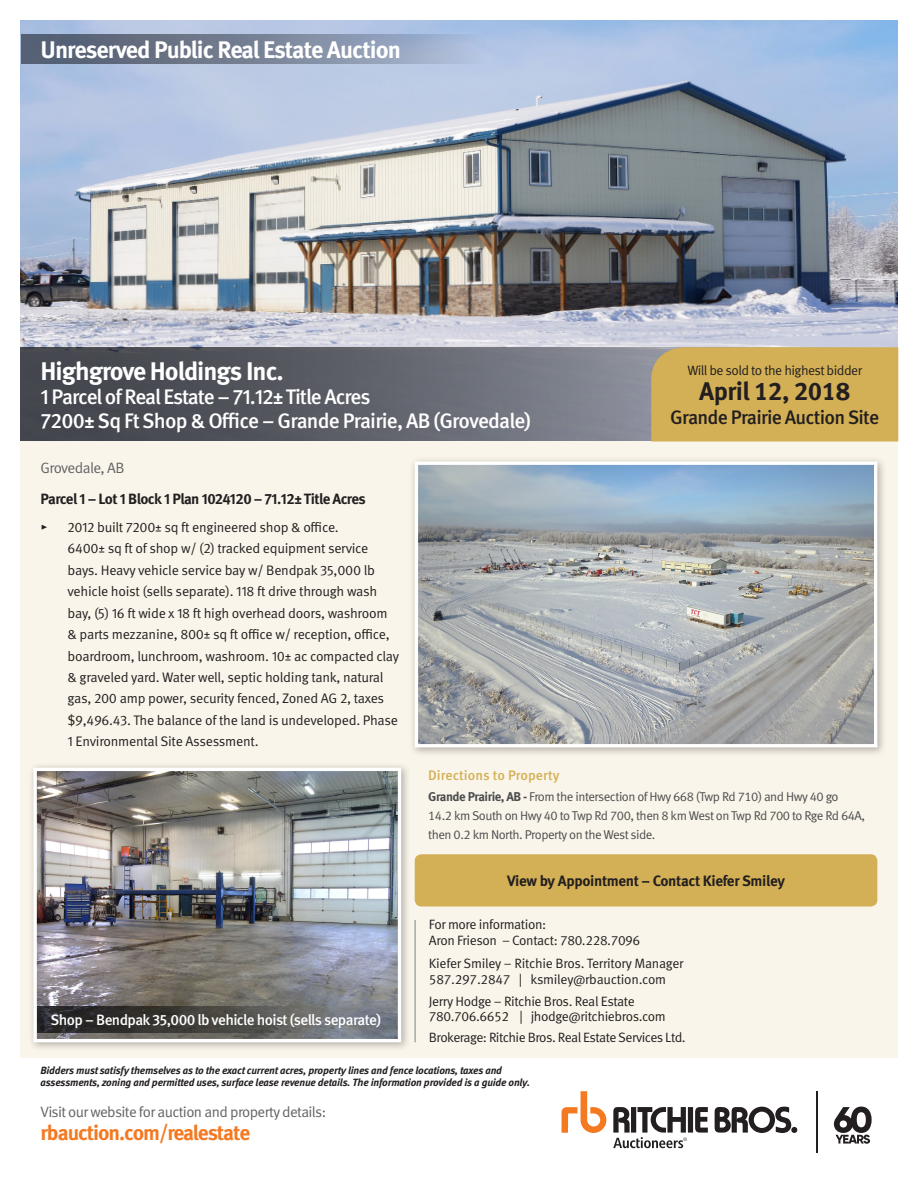
<style>
.page{position:relative;width:918px;height:1188px;background:#fff}
.page>*{position:absolute;margin:0;border:0;box-sizing:border-box;transform-origin:0 0}
.t1{font:700 25.5px "Meta Pro";letter-spacing:-.04em;color:#fff}
.t2{font:700 25.5px "Meta Pro";letter-spacing:-.025em;color:#231f20}
.t3{font:700 24px "Meta Pro";letter-spacing:-.04em;color:#fff}
.t4{font:700 21.15px "Meta Pro";letter-spacing:-.05em;color:#f47921}
.t5{font:500 21px "Meta Pro";letter-spacing:-.05em;color:#fff}
.t6{font:500 19.5px "Meta Pro";letter-spacing:-.04em;color:#231f20}
.t7{font:500 15px "Meta Pro";letter-spacing:-.04em;color:#fff}
.t8{font:700 15px "Meta Pro";letter-spacing:-.025em;color:#231f20}
.t9{font:15px "Meta Pro";letter-spacing:-.04em;color:#636366}
.t10{font:700 14.85px "Meta Pro";letter-spacing:-.04em;color:#231f20}
.t11{font:14.85px "Meta Pro";letter-spacing:-.04em;color:#636366}
.t12{font:13.8px/21.5px "Meta Pro";letter-spacing:-.02em;color:#231f20}
.t13{font:500 13.8px "Meta Pro";color:#d3b055}
.t14{font:13.5px/16.2px "Meta Pro";letter-spacing:-.03em;color:#231f20}
.no_bullet_text{font:12.75px/19px "Meta Pro";letter-spacing:-.04em;color:#4b4c4d}
.t15{font:italic 700 10.5px/12px "Meta Pro";letter-spacing:-.02em;color:#231f20}
.s1{font-weight:700}
</style>
<div class="page">
<img style="left:20px;top:20px;width:878px;height:327px">
<svg style="left:20px;top:347px;width:631px;height:94px;background:#5f626b"></svg>
<div style="left:20px;top:441px;width:878px;height:616px;background:#faf5ea"></div>
<svg style="left:21px;top:34px;width:466px;height:30px;background:#7b879d"></svg>
<hr style="left:415px;top:920px;width:1px;height:122px;background:#808285">
<div style="left:651px;top:347px;width:247px;height:95px;background:#d3b055"></div>
<div style="left:409px;top:456px;width:478px;height:301px;background:#231f20;opacity:.33"></div>
<img style="left:419px;top:466px;width:454px;height:277px">
<div style="left:415px;top:462px;width:462px;height:285px;border:3px solid #fff"></div>
<div style="left:28px;top:762px;width:383px;height:290px;background:#231f20;opacity:.33"></div>
<img style="left:37px;top:772px;width:360px;height:266px">
<div style="left:33px;top:768px;width:368px;height:274px;border:3px solid #fff"></div>
<div style="left:415px;top:854px;width:462px;height:53px;background:#d3b055;border-radius:7px"></div>
<svg style="left:37px;top:1006px;width:267px;height:27px;background:#3f3d3b"></svg>
<svg style="left:562px;top:1091px;width:44px;height:42px"></svg>
<svg style="left:613px;top:1107px;width:184px;height:41px"></svg>
<svg style="left:834px;top:1107px;width:38px;height:37px"></svg>
<hr style="left:816px;top:1091px;width:1px;height:62px;background:#231f20">
<p class="t3" style="left:40px;top:31px;width:362px">Unreserved Public Real Estate Auction</p>
<p class="t1" style="left:40px;top:351px;width:245px">Highgrove Holdings Inc.</p>
<p class="t5" style="left:40px;top:380px;width:332px">1 Parcel of Real Estate – 71.12± Title Acres</p>
<p class="t5" style="left:40px;top:404px;width:492px">7200± Sq Ft Shop &amp; Office – Grande Prairie, AB (Grovedale)</p>
<p class="t9" style="left:40px;top:456px;width:86px">Grovedale, AB</p>
<p class="t10" style="left:40px;top:487px;width:327px">Parcel 1 – Lot 1 Block 1 Plan 1024120 – 71.12± Title Acres</p>
<p class="t12" style="left:40px;top:516px;width:9px">▸</p>
<p class="t12" style="left:68px;top:516px;width:333px">2012 built 7200± sq ft engineered shop &amp; office.<br>6400± sq ft of shop w/ (2) tracked equipment service bays. Heavy vehicle service bay w/ Bendpak 35,000 lb vehicle hoist (sells separate). 118 ft drive through wash bay, (5) 16 ft wide x 18 ft high overhead doors, washroom &amp; parts mezzanine, 800± sq ft office w/ reception, office, boardroom, lunchroom, washroom. 10± ac compacted clay &amp; graveled yard. Water well, septic holding tank, natural gas, 200 amp power, security fenced, Zoned AG 2, taxes $9,496.43. The balance of the land is undeveloped. Phase 1 Environmental Site Assessment.</p>
<p class="t14" style="left:687px;top:362px;width:176px">Will be sold to the highest bidder</p>
<p class="t2" style="left:699px;top:371px;width:153px">April 12, 2018</p>
<p class="t6" style="left:670px;top:402px;width:210px">Grande Prairie Auction Site</p>
<p class="t13" style="left:428px;top:764px;width:133px">Directions to Property</p>
<p class="no_bullet_text" style="left:428px;top:787px;width:439px"><span class="s1">Grande Prairie, AB -</span> From the intersection of Hwy 668 (Twp Rd 710) and Hwy 40 go<br>14.2 km South on Hwy 40 to Twp Rd 700, then 8 km West on Twp Rd 700 to Rge Rd 64A, then 0.2 km North. Property on the West side.</p>
<p class="t7" style="left:50px;top:1008px;width:332px">Shop – Bendpak 35,000 lb vehicle hoist (sells separate)</p>
<p class="t8" style="left:507px;top:869px;width:279px">View by Appointment – Contact Kiefer Smiley</p>
<p class="t14" style="left:429px;top:915px;width:119px">For more information:</p>
<p class="t14" style="left:429px;top:931px;width:213px">Aron Frieson – Contact: 780.228.7096</p>
<p class="t14" style="left:429px;top:954px;width:256px">Kiefer Smiley – Ritchie Bros. Territory Manager<br>587.297.2847 | ksmiley@rbauction.com</p>
<p class="t14" style="left:429px;top:993px;width:238px;line-height:15px">Jerry Hodge – Ritchie Bros. Real Estate<br>780.706.6652 | jhodge@ritchiebros.com</p>
<p class="t14" style="left:429px;top:1029px;width:258px">Brokerage: Ritchie Bros. Real Estate Services Ltd.</p>
<p class="t15" style="left:40px;top:1064px;width:491px">Bidders must satisfy themselves as to the exact current acres, property lines and fence locations, taxes and assessments, zoning and permitted uses, surface lease revenue details. The information provided is a guide only.</p>
<p class="t11" style="left:40px;top:1101px;width:287px">Visit our website for auction and property details:</p>
<p class="t4" style="left:40px;top:1116px;width:211px">rbauction.com/realestate</p>
</div>
